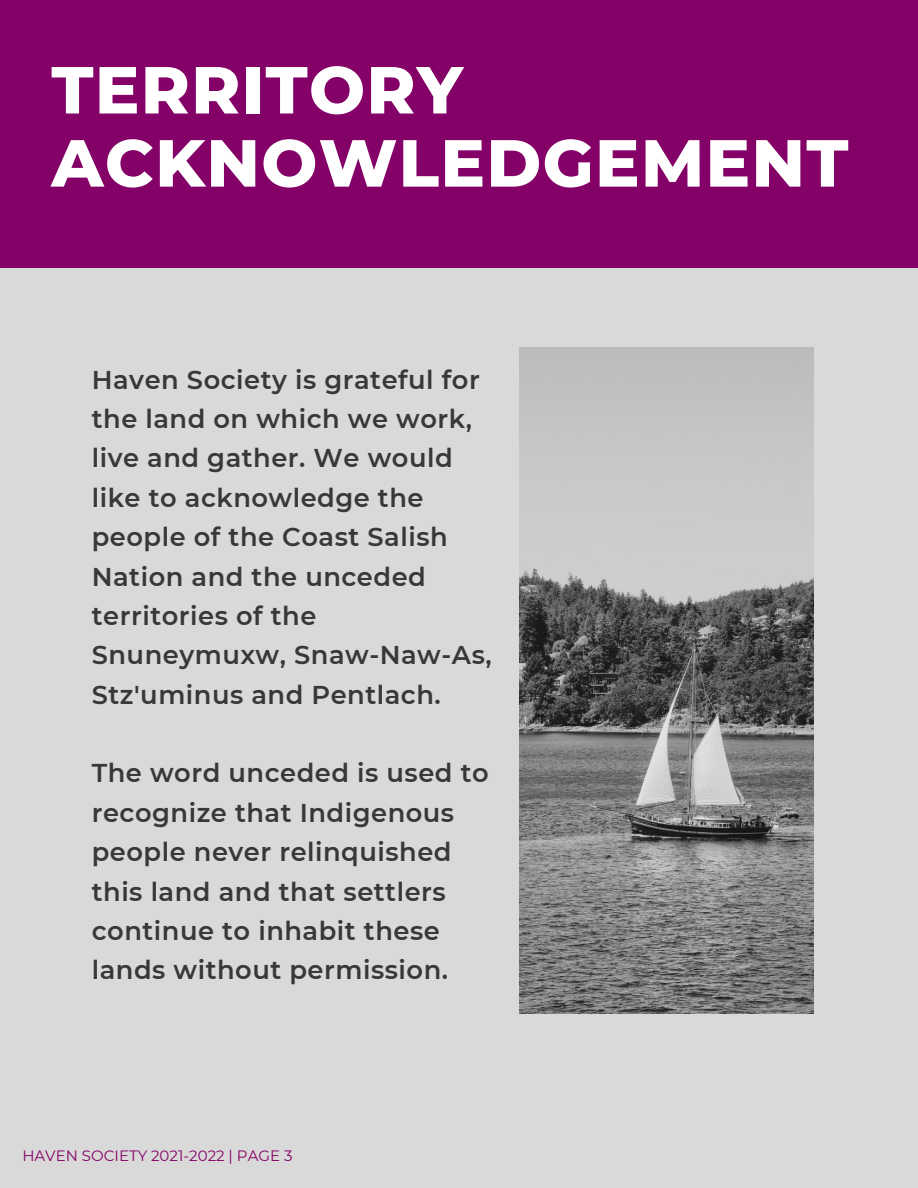
<style>
.page{position:relative;width:918px;height:1188px;background:#d9d9d9}
.page>*{position:absolute;margin:0;border:0;box-sizing:border-box;transform-origin:0 0}
.t1{font:800 66.45px/73.2px "Montserrat";letter-spacing:.02em;color:#fff}
.t2{font:600 25.8px/39.3px "Montserrat";letter-spacing:.02em;color:#383838}
.t3{font:15px "Montserrat";color:#840267}
</style>
<div class="page">
<div style="left:0;top:0;width:918px;height:268px;background:#840267"></div>
<img style="left:520px;top:348px;width:293px;height:666px">
<h1 class="t1" style="left:51px;top:53px;width:799px">TERRITORY<br>ACKNOWLEDGEMENT</h1>
<p class="t2" style="left:92px;top:360px;width:401px">Haven Society is grateful for the land on which we work, live and gather. We would like to acknowledge the people of the Coast Salish<br>Nation and the unceded territories of the<br>Snuneymuxw, Snaw-Naw-As,<br>Stz'uminus and Pentlach.</p>
<p class="t2" style="left:92px;top:754px;width:398px">The word unceded is used to recognize that Indigenous people never relinquished this land and that settlers continue to inhabit these lands without permission.</p>
<p class="t3" style="left:22px;top:1147px;width:272px">HAVEN SOCIETY 2021-2022 | PAGE 3</p>
</div>
